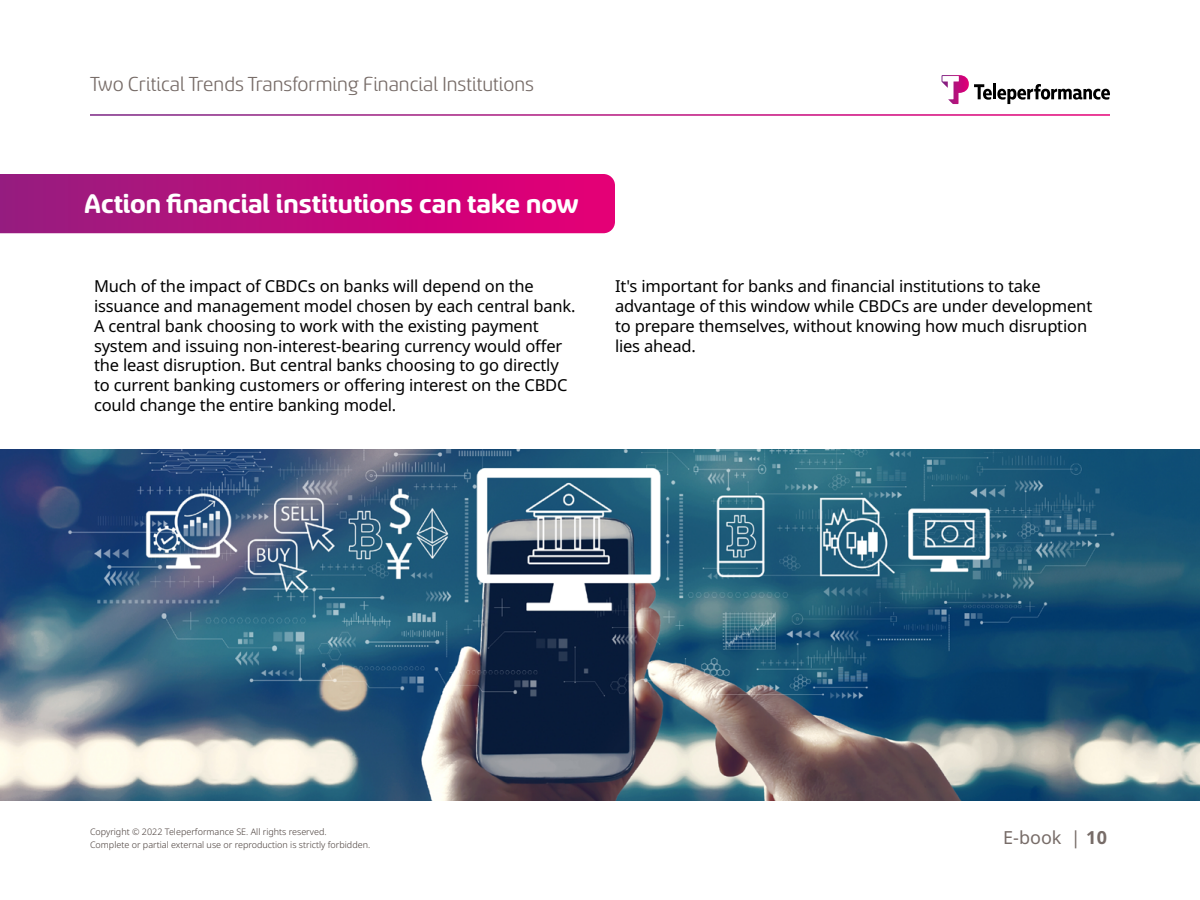
<style>
.page{position:relative;width:1200px;height:900px;background:#fff}
.page>*{position:absolute;margin:0;border:0;box-sizing:border-box;transform-origin:0 0}
.t1{font:700 30px "Sancoale Softened";color:#fff}
.t2{font:22.5px "Sancoale Softened";color:#776c68}
.t3{font:18px "Noto Sans";color:#776c68}
.t4{font:16.5px/19.8px "Noto Sans";letter-spacing:-.01em;color:#000}
.t5{font:300 9px/13.5px "Noto Sans";color:#453a36}
.s1{font-weight:700}
</style>
<div class="page">
<svg style="left:942px;top:75px;width:168px;height:29px"></svg>
<svg style="left:0;top:174px;width:615px;height:59px;background:#be0b7a"></svg>
<img style="left:0;top:449px;width:1200px;height:352px">
<h2 class="t2" style="left:90px;top:73px;width:446px">Two Critical Trends Transforming Financial Institutions</h2>
<h1 class="t1" style="left:84px;top:189px;width:496px">Action financial institutions can take now</h1>
<p class="t4" style="left:94px;top:277px;width:483px">Much of the impact of CBDCs on banks will depend on the issuance and management model chosen by each central bank.<br>A central bank choosing to work with the existing payment system and issuing non-interest-bearing currency would offer the least disruption. But central banks choosing to go directly to current banking customers or offering interest on the CBDC could change the entire banking model.</p>
<p class="t4" style="left:615px;top:277px;width:479px">It's important for banks and financial institutions to take advantage of this window while CBDCs are under development to prepare themselves, without knowing how much disruption lies ahead.</p>
<p class="t5" style="left:90px;top:825px;width:282px">Copyright © 2022 Teleperformance SE. All rights reserved.<br>Complete or partial external use or reproduction is strictly forbidden.</p>
<p class="t3" style="left:1003px;top:825px;width:105px">E-book | <span class="s1">10</span></p>
</div>
